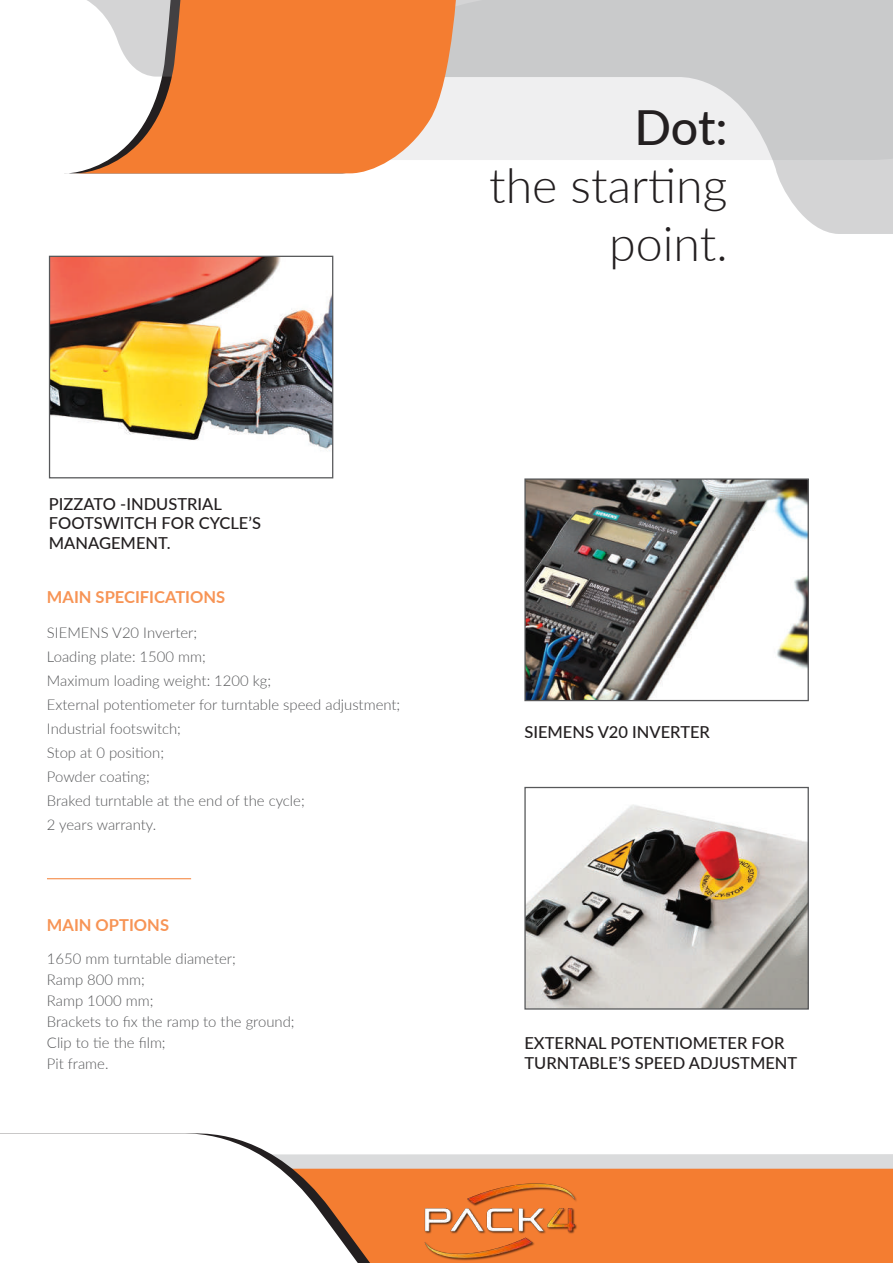
<style>
.page{position:relative;width:893px;height:1263px;background:#fff}
.page>*{position:absolute;margin:0;border:0;box-sizing:border-box;transform-origin:0 0}
.t1{font:300 48.3px/58.1px "Lato";color:#231f20;text-align:right}
.t2{font:500 48.3px "Lato";color:#231f20}
.t3{font:500 16.5px/19.8px "Lato";color:#231f20}
.t4{font:700 16.5px "Lato";color:#f79455}
.t5{font:300 14.85px/24px "Lato";color:#57585a}
</style>
<div class="page">
<svg style="left:440px;top:1154px;width:453px;height:15px;background:#dbd9d9"></svg>
<div style="left:440px;top:1169px;width:453px;height:94px;background:#f47d31"></div>
<svg style="left:0;top:1133px;width:427px;height:130px"></svg>
<svg style="left:459px;top:0;width:434px;height:234px"></svg>
<svg style="left:64px;top:0;width:395px;height:174px;fill:#f47d31"></svg>
<hr style="left:47px;top:878px;width:144px;height:1px;background:#f47d31">
<img style="left:526px;top:480px;width:281px;height:219px">
<div style="left:524px;top:478px;width:285px;height:223px;border:1px solid #57585a"></div>
<img style="left:51px;top:258px;width:280px;height:193px">
<div style="left:49px;top:256px;width:284px;height:222px;border:1px solid #57585a"></div>
<img style="left:526px;top:804px;width:281px;height:204px">
<div style="left:524px;top:787px;width:285px;height:223px;border:1px solid #57585a"></div>
<img style="left:424px;top:1182px;width:155px;height:79px">
<p class="t3" style="left:49px;top:493px;width:214px">PIZZATO -INDUSTRIAL<br>FOOTSWITCH FOR CYCLE’S<br>MANAGEMENT.</p>
<p class="t4" style="left:47px;top:585px;width:180px">MAIN SPECIFICATIONS</p>
<p class="t5" style="left:47px;top:620px;width:355px">SIEMENS V20 Inverter;<br>Loading plate: 1500 mm;<br>Maximum loading weight: 1200 kg;<br>External potentiometer for turntable speed adjustment;<br>Industrial footswitch;<br>Stop at 0 position;<br>Powder coating;<br>Braked turntable at the end of the cycle;<br>2 years warranty.</p>
<p class="t4" style="left:47px;top:912px;width:124px">MAIN OPTIONS</p>
<p class="t5" style="left:47px;top:947px;width:249px;line-height:21px">1650 mm turntable diameter;<br>Ramp 800 mm;<br>Ramp 1000 mm;<br>Brackets to fix the ramp to the ground;<br>Clip to tie the film;<br>Pit frame.</p>
<h1 class="t2" style="left:634px;top:93px;width:95px">Dot:</h1>
<h1 class="t1" style="left:489px;top:155px;width:240px">the starting point.</h1>
<p class="t3" style="left:524px;top:722px;width:187px">SIEMENS V20 INVERTER</p>
<p class="t3" style="left:524px;top:1032px;width:274px">EXTERNAL POTENTIOMETER FOR<br>TURNTABLE’S SPEED ADJUSTMENT</p>
</div>
